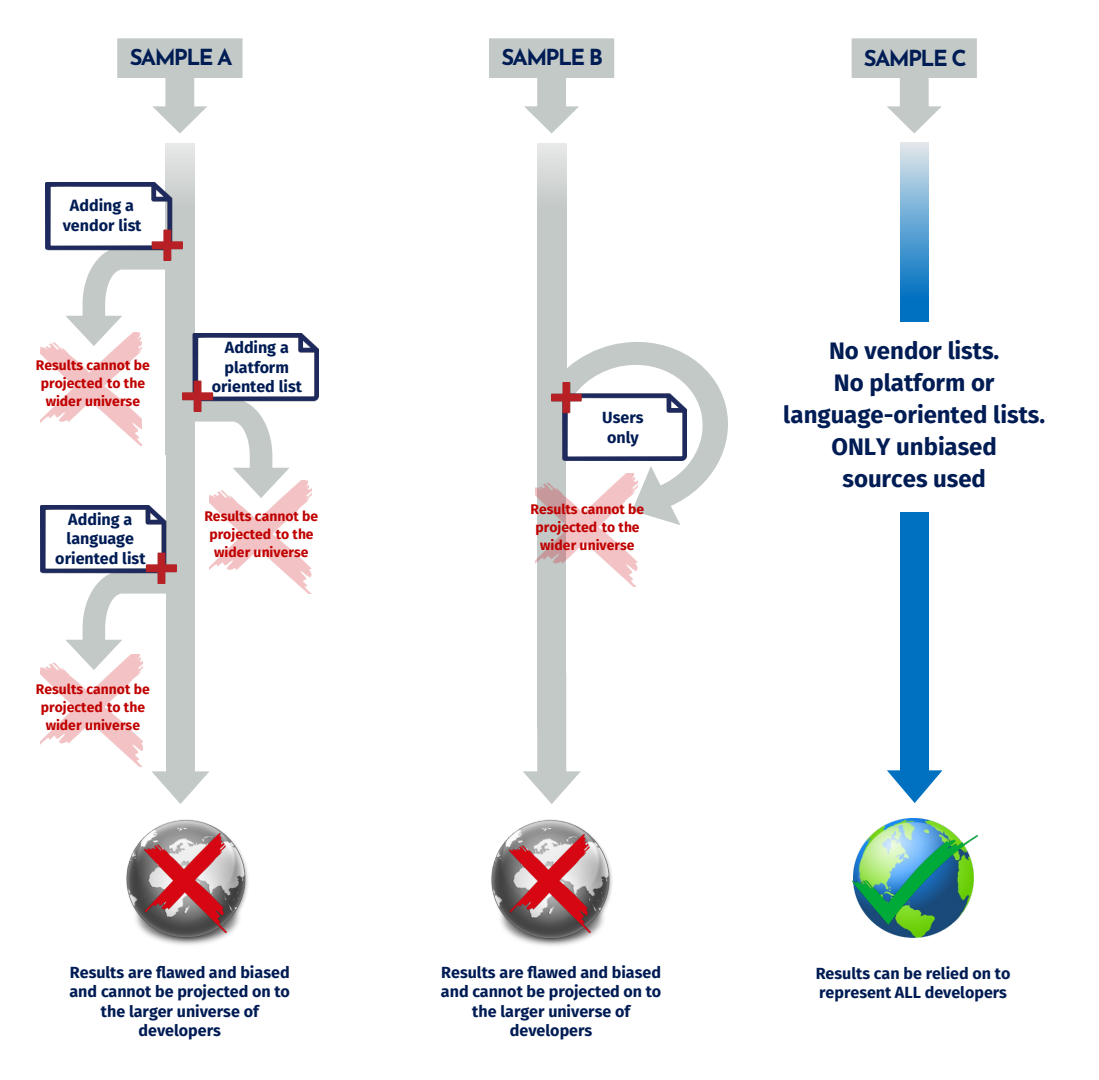
<style>
.page{position:relative;width:1099px;height:1080px;background:#fff}
.page>*{position:absolute;margin:0;border:0;box-sizing:border-box;transform-origin:0 0}
.t1{font:700 24px/32px "Fira Sans";color:#001c54;text-align:center}
.t2{font:700 22px "Josefin Sans";letter-spacing:-.075em;color:#001c54}
.t3{font:700 16px/19.4px "Fira Sans";color:#001c54;text-align:center}
.t4{font:700 14px/18px "Fira Sans";color:#c00000;text-align:center}
</style>
<div class="page">
<svg style="left:489px;top:38px;width:125px;height:96px"></svg>
<svg style="left:538px;top:143px;width:28px;height:203px;background:#c9cecc"></svg>
<svg style="left:541px;top:332px;width:187px;height:193px"></svg>
<svg style="left:523px;top:673px;width:58px;height:131px"></svg>
<div style="left:538px;top:346px;width:28px;height:382px;background:#c3c9c7"></div>
<img style="left:491px;top:819px;width:121px;height:127px">
<img style="left:509px;top:834px;width:81px;height:99px">
<img style="left:551px;top:383px;width:136px;height:78px">
<img style="left:535px;top:474px;width:102px;height:113px">
<img style="left:41px;top:662px;width:24px;height:82px">
<svg style="left:117px;top:38px;width:125px;height:96px"></svg>
<div style="left:167px;top:143px;width:28px;height:554px;background:#c3c9c7"></div>
<img style="left:40px;top:342px;width:102px;height:103px">
<img style="left:209px;top:481px;width:102px;height:113px">
<svg style="left:195px;top:411px;width:94px;height:87px"></svg>
<svg style="left:65px;top:260px;width:101px;height:86px"></svg>
<svg style="left:65px;top:571px;width:144px;height:233px"></svg>
<img style="left:126px;top:819px;width:122px;height:126px">
<img style="left:145px;top:834px;width:81px;height:98px">
<img style="left:40px;top:505px;width:136px;height:78px">
<svg style="left:166px;top:143px;width:29px;height:312px"></svg>
<img style="left:46px;top:183px;width:136px;height:77px">
<img style="left:182px;top:334px;width:136px;height:77px">
<svg style="left:851px;top:38px;width:126px;height:96px"></svg>
<svg style="left:900px;top:142px;width:28px;height:180px;background:#60a3d3"></svg>
<svg style="left:887px;top:672px;width:55px;height:131px"></svg>
<div style="left:900px;top:345px;width:28px;height:429px;background:#0070c0"></div>
<img style="left:870px;top:818px;width:87px;height:120px">
<img style="left:852px;top:836px;width:125px;height:89px">
<div style="left:765px;top:322px;width:298px;height:190px;background:#fff"></div>
<h2 class="t2" style="left:130px;top:37px;width:104px">SAMPLE A</h2>
<p class="t3" style="left:63px;top:195px;width:80px">Adding a vendor list</p>
<p class="t4" style="left:36px;top:355px;width:115px">Results cannot be projected to the wider universe</p>
<p class="t3" style="left:55px;top:509px;width:92px">Adding a language oriented list</p>
<p class="t4" style="left:36px;top:679px;width:115px">Results cannot be projected to the wider universe</p>
<p class="t3" style="left:212px;top:337px;width:92px">Adding a platform oriented list</p>
<p class="t4" style="left:204px;top:506px;width:115px">Results cannot be projected to the wider universe</p>
<p class="t3" style="left:69px;top:962px;width:222px">Results are flawed and biased and cannot be projected on to the larger universe of developers</p>
<h2 class="t2" style="left:501px;top:37px;width:103px">SAMPLE B</h2>
<p class="t3" style="left:602px;top:407px;width:43px;text-align:left">Users only</p>
<p class="t4" style="left:530px;top:499px;width:115px">Results cannot be projected to the wider universe</p>
<p class="t3" style="left:441px;top:962px;width:222px">Results are flawed and biased and cannot be projected on to the larger universe of developers</p>
<h2 class="t2" style="left:864px;top:38px;width:105px">SAMPLE C</h2>
<h1 class="t1" style="left:783px;top:333px;width:263px">No vendor lists.<br>No platform or language-oriented lists.<br>ONLY unbiased<br>sources used</h1>
<p class="t3" style="left:816px;top:962px;width:196px;text-align:left">Results can be relied on to represent ALL developers</p>
</div>
